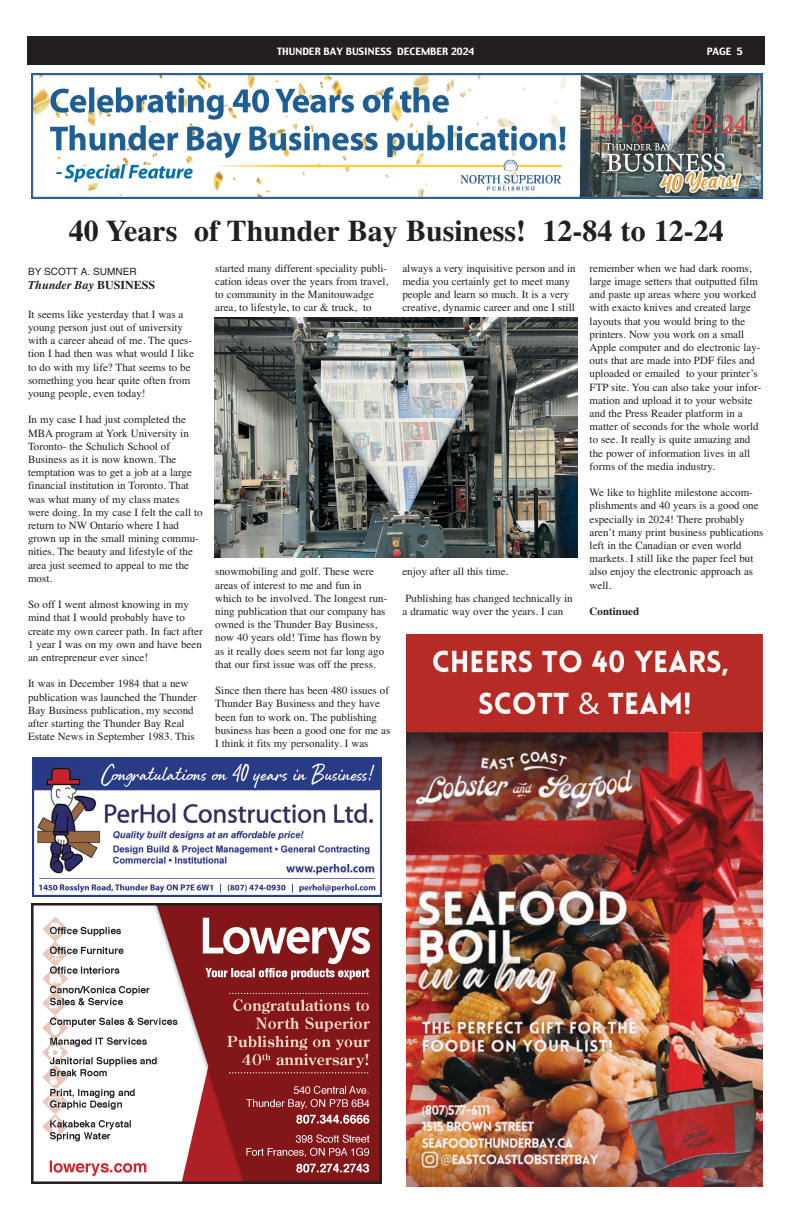
<style>
.page{position:relative;width:792px;height:1224px;background:#fff}
.page>*{position:absolute;margin:0;border:0;box-sizing:border-box;transform-origin:0 0}
.t1{font:700 30px "Times";color:#231f20}
.t2{font:italic 700 12px "Times";color:#231f20}
.t3{font:11px/13.2px "Times";color:#231f20}
.t4{font:700 11px "Times";color:#231f20}
.t5{font:10px "Charcoal";color:#fff}
.t6{font:10px "Helvetica";color:#231f20}
.s1{font-style:normal}
</style>
<div class="page">
<div style="left:27px;top:36px;width:738px;height:29px;background:#231f20"></div>
<img style="left:32px;top:74px;width:731px;height:125px">
<img style="left:406px;top:635px;width:356px;height:552px">
<img style="left:214px;top:317px;width:364px;height:241px">
<img style="left:32px;top:757px;width:349px;height:140px">
<img style="left:32px;top:904px;width:349px;height:279px">
<p class="t5" style="left:277px;top:47px;width:198px">THUNDER BAY BUSINESS DECEMBER 2024</p>
<p class="t5" style="left:707px;top:47px;width:38px">PAGE 5</p>
<h1 class="t1" style="left:69px;top:220px;width:657px">40 Years of Thunder Bay Business! 12-84 to 12-24</h1>
<p class="t6" style="left:28px;top:268px;width:110px">BY SCOTT A. SUMNER</p>
<p class="t2" style="left:28px;top:281px;width:129px">Thunder Bay <span class="s1">BUSINESS</span></p>
<p class="t3" style="left:215px;top:262px;width:175px">started many different speciality publi&shy;cation ideas over the years from travel, to community in the Manitouwadge area, to lifestyle, to car &amp; truck, to</p>
<p class="t3" style="left:402px;top:262px;width:175px">always a very inquisitive person and in media you certainly get to meet many people and learn so much. It is a very creative, dynamic career and one I still</p>
<p class="t3" style="left:590px;top:262px;width:173px">remember when we had dark rooms, large image setters that outputted film and paste up areas where you worked with exacto knives and created large layouts that you would bring to the printers. Now you work on a small Apple computer and do electronic lay&shy;outs that are made into PDF files and uploaded or emailed to your printer’s FTP site. You can also take your infor&shy;mation and upload it to your website and the Press Reader platform in a matter of seconds for the whole world to see. It really is quite amazing and the power of information lives in all forms of the media industry.</p>
<p class="t3" style="left:590px;top:487px;width:175px">We like to highlite milestone accom&shy;plishments and 40 years is a good one especially in 2024! There probably aren’t many print business publications left in the Canadian or even world markets. I still like the paper feel but also enjoy the electronic approach as well.</p>
<p class="t4" style="left:590px;top:607px;width:51px">Continued</p>
<p class="t3" style="left:28px;top:308px;width:167px">It seems like yesterday that I was a young person just out of university with a career ahead of me. The ques&shy;tion I had then was what would I like to do with my life? That seems to be something you hear quite often from young people, even today!</p>
<p class="t3" style="left:28px;top:414px;width:176px">In my case I had just completed the<br>MBA program at York University in<br>Toronto- the Schulich School of<br>Business as it is now known. The temptation was to get a job at a large financial institution in Toronto. That was what many of my class mates were doing. In my case I felt the call to return to NW Ontario where I had grown up in the small mining commu&shy;nities. The beauty and lifestyle of the area just seemed to appeal to me the most.</p>
<p class="t3" style="left:28px;top:599px;width:176px">So off I went almost knowing in my mind that I would probably have to create my own career path. In fact after<br>1 year I was on my own and have been an entrepreneur ever since!</p>
<p class="t3" style="left:28px;top:678px;width:170px">It was in December 1984 that a new publication was launched the Thunder Bay Business publication, my second after starting the Thunder Bay Real Estate News in September 1983. This</p>
<p class="t3" style="left:215px;top:566px;width:174px">snowmobiling and golf. These were areas of interest to me and fun in which to be involved. The longest run&shy;ning publication that our company has owned is the Thunder Bay Business, now 40 years old! Time has flown by as it really does seem not far long ago that our first issue was off the press.</p>
<p class="t3" style="left:215px;top:685px;width:177px">Since then there has been 480 issues of Thunder Bay Business and they have been fun to work on. The publishing business has been a good one for me as I think it fits my personality. I was</p>
<p class="t3" style="left:402px;top:566px;width:107px">enjoy after all this time.</p>
<p class="t3" style="left:402px;top:592px;width:172px">Publishing has changed technically in a dramatic way over the years. I can</p>
</div>
